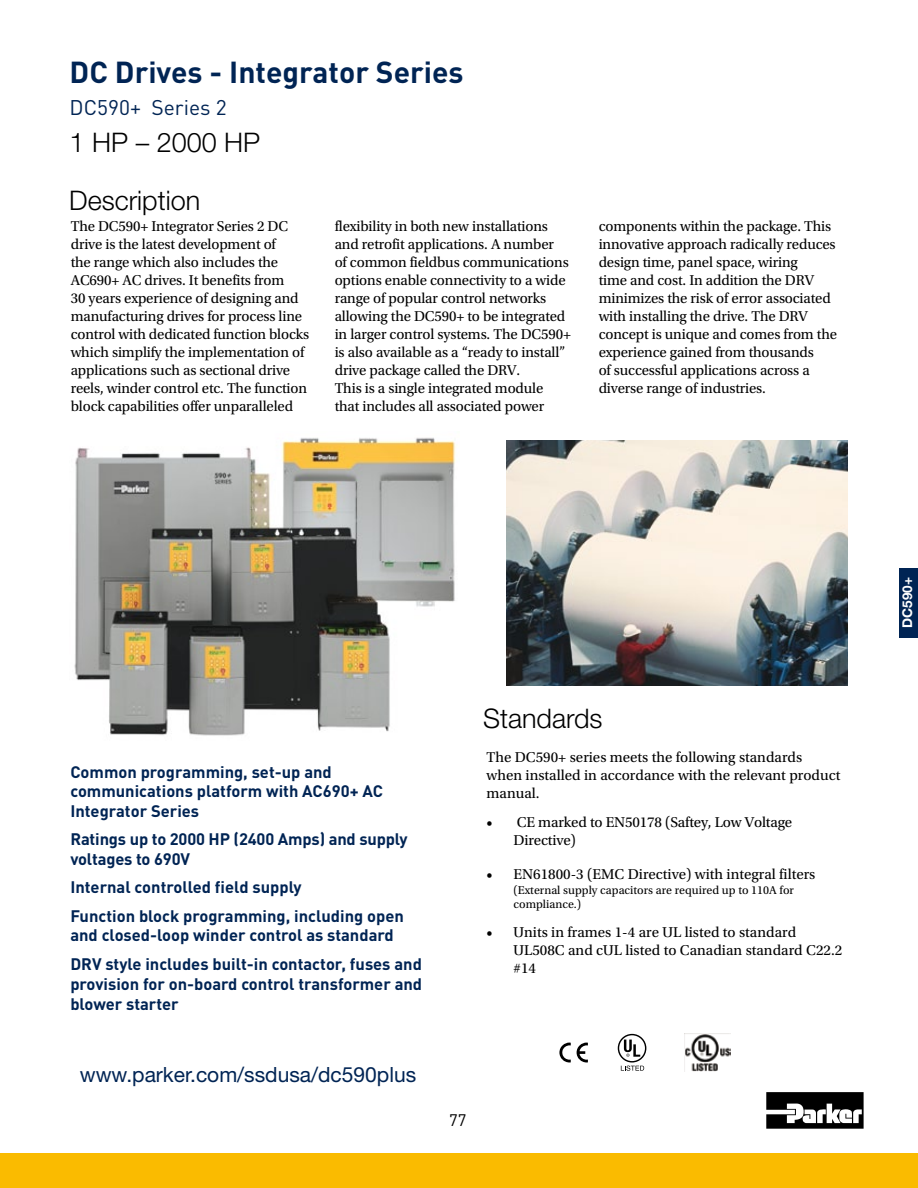
<style>
.page{position:relative;width:918px;height:1188px;background:#fff}
.page>*{position:absolute;margin:0;border:0;box-sizing:border-box;transform-origin:0 0}
.t1{font:700 30px "DINOT";color:#002454}
.t2{font:300 27px "Helvetica Neue LT Std";color:#000}
.t3{font:21px "Helvetica Neue LT Std";color:#002454}
.t4{font:21px "DINOT";color:#002454}
.t5{font:700 16.5px/19.5px "DINOT";color:#002454}
.t6{font:16.5px "DINOT";color:#000}
.t7{font:15px/18px "Utopia Std";letter-spacing:-.01em;color:#000}
.t8{font:700 13.5px "Helvetica Neue LT Std";color:#fff}
.t9{font:12px/14.4px "Utopia Std";color:#000}
</style>
<div class="page">
<div style="left:0;top:1154px;width:918px;height:34px;background:#fabb00"></div>
<svg style="left:766px;top:1092px;width:98px;height:37px"></svg>
<img style="left:74px;top:437px;width:382px;height:299px">
<img style="left:507px;top:440px;width:341px;height:245px">
<svg style="left:559px;top:1043px;width:12px;height:19px"></svg>
<svg style="left:577px;top:1043px;width:11px;height:19px"></svg>
<div style="left:618px;top:1034px;width:28px;height:29px;border:1px solid #000;border-radius:50%"></div>
<svg style="left:624px;top:1040px;width:16px;height:17px"></svg>
<svg style="left:621px;top:1066px;width:23px;height:5px"></svg>
<img style="left:685px;top:1034px;width:46px;height:37px">
<div style="left:900px;top:568px;width:18px;height:69px;background:#002454"></div>
<h1 class="t1" style="left:70px;top:52px;width:395px">DC Drives - Integrator Series</h1>
<h3 class="t4" style="left:70px;top:94px;width:159px">DC590+ Series 2</h3>
<h2 class="t2" style="left:70px;top:126px;width:192px">1 HP – 2000 HP</h2>
<h2 class="t2" style="left:69px;top:184px;width:133px">Description</h2>
<p class="t7" style="left:71px;top:217px;width:240px">The DC590+ Integrator Series 2 DC drive is the latest development of<br>the range which also includes the AC690+ AC drives. It benefits from<br>30 years experience of designing and manufacturing drives for process line control with dedicated function blocks which simplify the implementation of applications such as sectional drive reels, winder control etc. The function block capabilities offer unparalleled</p>
<p class="t7" style="left:335px;top:217px;width:238px">flexibility in both new installations and retrofit applications. A number<br>of common fieldbus communications options enable connectivity to a wide range of popular control networks allowing the DC590+ to be integrated in larger control systems. The DC590+ is also available as a “ready to install” drive package called the DRV.<br>This is a single integrated module that includes all associated power</p>
<p class="t7" style="left:599px;top:217px;width:240px">components within the package. This innovative approach radically reduces design time, panel space, wiring<br>time and cost. In addition the DRV minimizes the risk of error associated with installing the drive. The DRV concept is unique and comes from the experience gained from thousands<br>of successful applications across a diverse range of industries.</p>
<p class="t5" style="left:70px;top:761px;width:314px">Common programming, set-up and communications platform with AC690+ AC<br>Integrator Series</p>
<p class="t5" style="left:70px;top:829px;width:339px">Ratings up to 2000 HP (2400 Amps) and supply voltages to 690V</p>
<p class="t5" style="left:70px;top:873px;width:335px;line-height:28.5px">Internal controlled field supply<br>Function block programming, including open</p>
<p class="t5" style="left:70px;top:921px;width:353px;line-height:28.5px">and closed-loop winder control as standard<br>DRV style includes built-in contactor, fuses and</p>
<p class="t5" style="left:70px;top:973px;width:353px">provision for on-board control transformer and blower starter</p>
<h3 class="t3" style="left:80px;top:1062px;width:338px">www.parker.com/ssdusa/dc590plus</h3>
<h2 class="t2" style="left:483px;top:702px;width:121px">Standards</h2>
<p class="t7" style="left:487px;top:748px;width:355px">The DC590+ series meets the following standards when installed in accordance with the relevant product manual.</p>
<p class="t7" style="left:514px;top:813px;width:280px;text-indent:-27px">• CE marked to EN50178 (Saftey, Low Voltage<br>Directive)</p>
<p class="t7" style="left:487px;top:866px;width:330px">• EN61800-3 (EMC Directive) with integral filters</p>
<p class="t9" style="left:514px;top:883px;width:282px">(External supply capacitors are required up to 110A for compliance.)</p>
<p class="t7" style="left:514px;top:923px;width:330px;text-indent:-27px">• Units in frames 1-4 are UL listed to standard<br>UL508C and cUL listed to Canadian standard C22.2 #14</p>
<p class="t6" style="left:449px;top:1109px;width:19px">77</p>
<p class="t8" style="left:899px;top:628px;width:52px;rotate:-90deg">DC590+</p>
</div>
